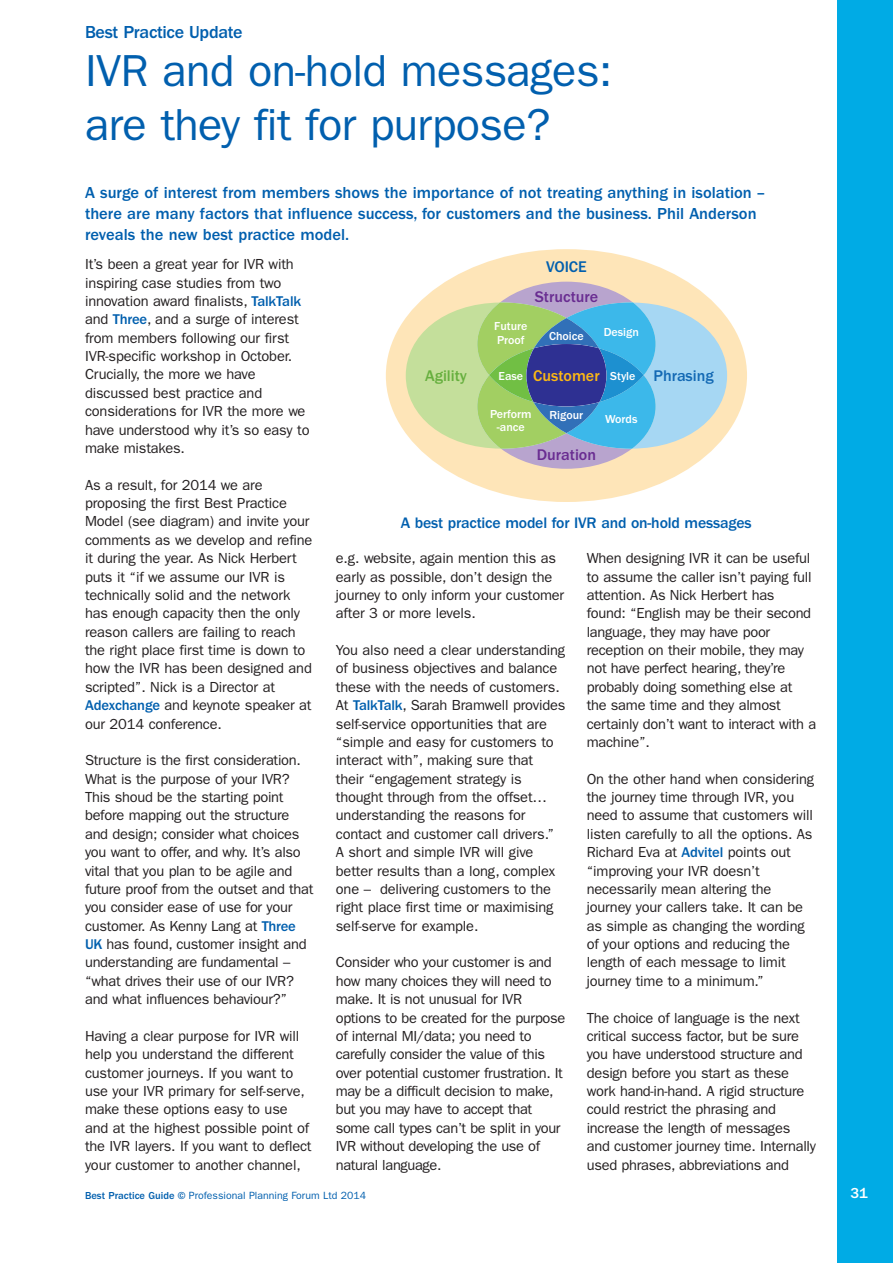
<style>
.page{position:relative;width:893px;height:1263px;background:#fff}
.page>*{position:absolute;margin:0;border:0;box-sizing:border-box;transform-origin:0 0}
.t1{font:45px/54px "ITC Franklin Gothic Std";letter-spacing:-.01em;color:#015fae}
.t2{font:500 18px "ITC Franklin Gothic Std";letter-spacing:-.02em;color:#015fae}
.t3{font:500 16.5px/21px "ITC Franklin Gothic Std";color:#015fae}
.t4{font:500 16.05px "ITC Franklin Gothic Std";color:#692c91}
.t5{font:500 16.05px "ITC Franklin Gothic Std";color:#66af3e}
.t6{font:500 16.05px "ITC Franklin Gothic Std";color:#015fae}
.t7{font:500 15.75px "ITC Franklin Gothic Std";letter-spacing:-.01em;color:#015fae}
.t8{font:500 15px "ITC Franklin Gothic Std";color:#fff}
.t9{font:14.7px/18.3px "ITC Franklin Gothic Std";letter-spacing:-.01em;color:#231f20}
.t10{font:500 12px/14.4px "ITC Franklin Gothic Std";color:#fff}
.t11{font:10.5px "ITC Franklin Gothic Std";color:#015fae}
.s1{font-weight:500;color:#015fae}
.s2{font-size:16.05px;color:#fcb814}
.s3{font-size:16.05px;color:#1369b4}
.s4{font-weight:500}
</style>
<div class="page">
<div style="left:386px;top:249px;width:361px;height:253px;background:#fee5b8;border-radius:50%"></div>
<svg style="left:406px;top:282px;width:321px;height:187px"></svg>
<div style="left:838px;top:0;width:55px;height:1263px;background:#00abe5"></div>
<p class="t2" style="left:85px;top:26px;width:159px">Best Practice Update</p>
<h1 class="t1" style="left:85px;top:47px;width:529px">IVR and on-hold messages: are they fit for purpose?</h1>
<p class="t3" style="left:85px;top:184px;width:682px">A surge of interest from members shows the importance of not treating anything in isolation – there are many factors that influence success, for customers and the business. Phil Anderson reveals the new best practice model.</p>
<p class="t9" style="left:85px;top:256px;width:226px">It’s been a great year for IVR with inspiring case studies from two innovation award finalists, <span class="s1">TalkTalk </span>and <span class="s1">Three</span>, and a surge of interest from members following our first<br>IVR-specific workshop in October.<br>Crucially, the more we have discussed best practice and considerations for IVR the more we have understood why it’s so easy to make mistakes.</p>
<p class="t9" style="left:85px;top:477px;width:229px">As a result, for 2014 we are proposing the first Best Practice<br>Model (see diagram) and invite your comments as we develop and refine it during the year. As Nick Herbert puts it “if we assume our IVR is technically solid and the network has enough capacity then the only reason callers are failing to reach the right place first time is down to how the IVR has been designed and scripted”. Nick is a Director at<br><span class="s1">Adexchange</span> and keynote speaker at our 2014 conference.</p>
<p class="t9" style="left:85px;top:752px;width:230px">Structure is the first consideration.<br>What is the purpose of your IVR?<br>This shoud be the starting point before mapping out the structure and design; consider what choices you want to offer, and why. It’s also vital that you plan to be agile and future proof from the outset and that you consider ease of use for your customer. As Kenny Lang at <span class="s1">Three UK</span> has found, customer insight and understanding are fundamental – “what drives their use of our IVR? and what influences behaviour?”</p>
<p class="t9" style="left:85px;top:1028px;width:228px">Having a clear purpose for IVR will help you understand the different customer journeys. If you want to use your IVR primary for self-serve, make these options easy to use and at the highest possible point of the IVR layers. If you want to deflect your customer to another channel,</p>
<p class="t6" style="left:546px;top:262px;width:42px">VOICE</p>
<p class="t4" style="left:535px;top:291px;width:65px">Structure</p>
<p class="t10" style="left:494px;top:319px;width:35px">Future<br>Proof</p>
<p class="t10" style="left:604px;top:326px;width:37px">Design</p>
<p class="t10" style="left:549px;top:330px;width:36px">Choice</p>
<p class="t5" style="left:425px;top:370px;width:43px">Agility</p>
<p class="t10" style="left:499px;top:370px;width:217px">Ease <span class="s2">Customer</span> Style <span class="s3">Phrasing</span></p>
<p class="t10" style="left:490px;top:409px;width:43px;line-height:12.6px;text-align:center">Perform -ance</p>
<p class="t10" style="left:550px;top:409px;width:35px">Rigour</p>
<p class="t10" style="left:605px;top:413px;width:34px">Words</p>
<p class="t4" style="left:537px;top:449px;width:61px">Duration</p>
<p class="t7" style="left:401px;top:518px;width:352px">A best practice model for IVR and on-hold messages</p>
<p class="t9" style="left:587px;top:550px;width:231px">When designing IVR it can be useful to assume the caller isn’t paying full attention. As Nick Herbert has found: “English may be their second language, they may have poor reception on their mobile, they may not have perfect hearing, they’re probably doing something else at<br>the same time and they almost certainly don’t want to interact with a machine”.</p>
<p class="t9" style="left:587px;top:771px;width:229px">On the other hand when considering the journey time through IVR, you need to assume that customers will listen carefully to all the options. As<br>Richard Eva at <span class="s1">Advitel</span> points out “improving your IVR doesn’t necessarily mean altering the journey your callers take. It can be as simple as changing the wording of your options and reducing the length of each message to limit journey time to a minimum.”</p>
<p class="t9" style="left:587px;top:1009px;width:231px">The choice of language is the next critical success factor, but be sure you have understood structure and design before you start as these work hand-in-hand. A rigid structure could restrict the phrasing and increase the length of messages and customer journey time. Internally used phrases, abbreviations and</p>
<p class="t9" style="left:336px;top:550px;width:230px">e.g. website, again mention this as early as possible, don’t design the journey to only inform your customer after 3 or more levels.</p>
<p class="t9" style="left:336px;top:642px;width:231px">You also need a clear understanding of business objectives and balance these with the needs of customers.<br>At <span class="s1">TalkTalk</span>, Sarah Bramwell provides self-service opportunities that are “simple and easy for customers to interact with”, making sure that<br>their “engagement strategy is thought through from the offset… understanding the reasons for contact and customer call drivers.” A short and simple IVR will give better results than a long, complex one – delivering customers to the right place first time or maximising self-serve for example.</p>
<p class="t9" style="left:336px;top:954px;width:231px">Consider who your customer is and how many choices they will need to make. It is not unusual for IVR options to be created for the purpose of internal MI/data; you need to carefully consider the value of this over potential customer frustration. It may be a difficult decision to make, but you may have to accept that some call types can’t be split in your<br>IVR without developing the use of natural language.</p>
<p class="t11" style="left:85px;top:1192px;width:283px"><span class="s4">Best Practice Guide ©</span> Professional Planning Forum Ltd 2014</p>
<p class="t8" style="left:850px;top:1188px;width:19px">31</p>
</div>
